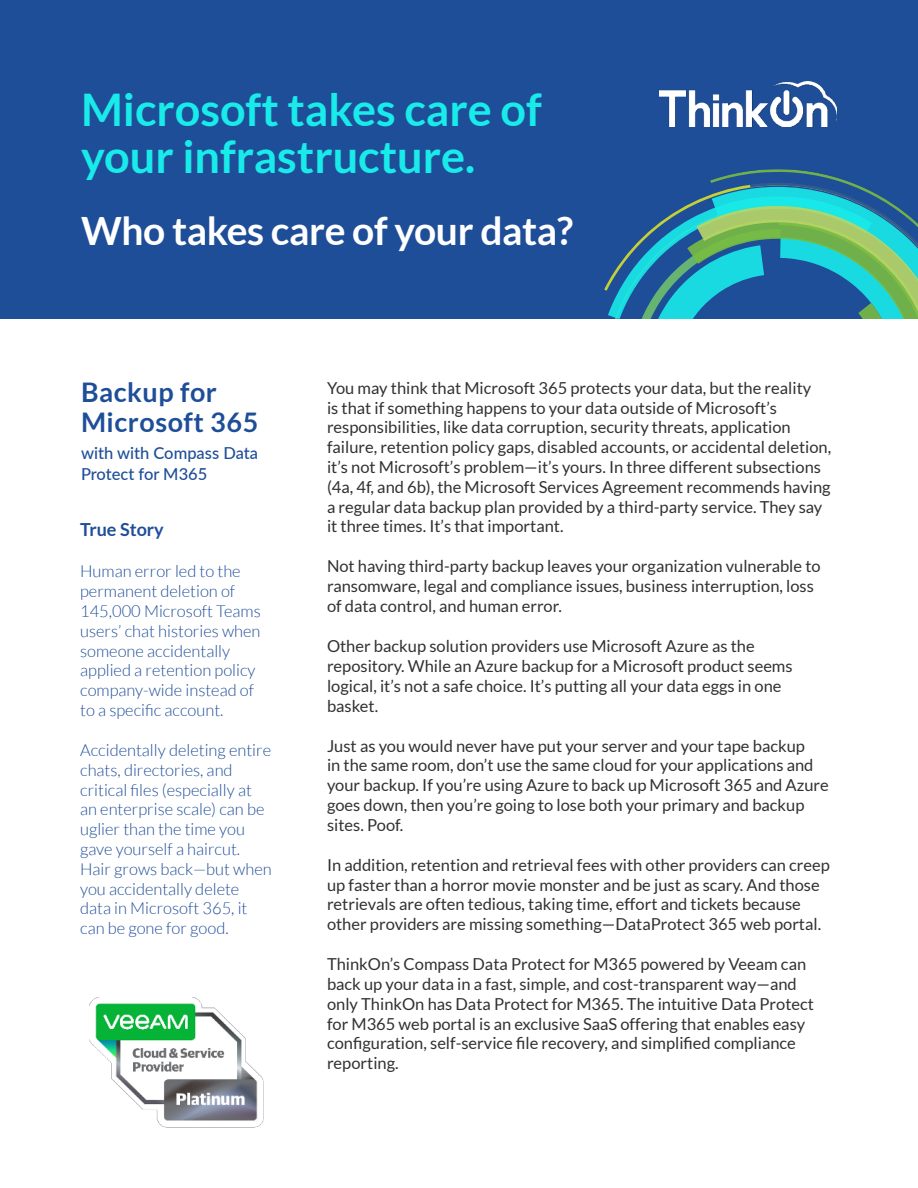
<style>
.page{position:relative;width:918px;height:1188px;background:#fff}
.page>*{position:absolute;margin:0;border:0;box-sizing:border-box;transform-origin:0 0}
.t1{font:700 45px/46.5px "Lato";color:#19eaea}
.t2{font:700 39px "Lato";letter-spacing:-.01em;color:#fff}
.t3{font:700 27px/30px "Lato";letter-spacing:.02em;color:#1f4e99}
.t4{font:700 18px "Lato";color:#1f4e99}
.t5{font:16.5px/19.8px "Lato";color:#333032}
.t6{font:300 16.5px/19.8px "Lato";color:#1f4e99}
.t7{font:500 16.5px/21.6px "Lato";color:#1f4e99}
</style>
<div class="page">
<div style="left:0;top:0;width:918px;height:319px;background:#1f4e99"></div>
<svg style="left:605px;top:169px;width:313px;height:150px"></svg>
<img style="left:659px;top:81px;width:177px;height:45px">
<img style="left:89px;top:998px;width:175px;height:130px">
<h1 class="t1" style="left:81px;top:89px;width:462px">Microsoft takes care of your infrastructure.</h1>
<h2 class="t2" style="left:81px;top:214px;width:494px">Who takes care of your data?</h2>
<h3 class="t3" style="left:81px;top:379px;width:179px">Backup for<br>Microsoft 365</h3>
<p class="t7" style="left:81px;top:443px;width:179px">with with Compass Data<br>Protect for M365</p>
<p class="t4" style="left:80px;top:522px;width:85px">True Story</p>
<p class="t6" style="left:80px;top:563px;width:182px">Human error led to the permanent deletion of<br>145,000 Microsoft Teams users’ chat histories when someone accidentally applied a retention policy company-wide instead of to a speci昀椀c account.</p>
<p class="t6" style="left:80px;top:741px;width:193px">Accidentally deleting entire chats, directories, and critical 昀椀les (especially at an enterprise scale) can be uglier than the time you gave yourself a haircut.<br>Hair grows back—but when you accidentally delete data in Microsoft 365, it can be gone for good.</p>
<p class="t5" style="left:327px;top:379px;width:506px">You may think that Microsoft 365 protects your data, but the reality<br>is that if something happens to your data outside of Microsoft’s responsibilities, like data corruption, security threats, application failure, retention policy gaps, disabled accounts, or accidental deletion, it’s not Microsoft’s problem—it’s yours. In three different subsections (4a, 4f, and 6b), the Microsoft Services Agreement recommends having a regular data backup plan provided by a third-party service. They say it three times. It’s that important.</p>
<p class="t5" style="left:327px;top:558px;width:495px">Not having third-party backup leaves your organization vulnerable to ransomware, legal and compliance issues, business interruption, loss of data control, and human error.</p>
<p class="t5" style="left:327px;top:637px;width:467px">Other backup solution providers use Microsoft Azure as the repository. While an Azure backup for a Microsoft product seems logical, it’s not a safe choice. It’s putting all your data eggs in one basket.</p>
<p class="t5" style="left:327px;top:737px;width:503px">Just as you would never have put your server and your tape backup<br>in the same room, don’t use the same cloud for your applications and your backup. If you’re using Azure to back up Microsoft 365 and Azure goes down, then you’re going to lose both your primary and backup sites. Poof.</p>
<p class="t5" style="left:327px;top:856px;width:504px">In addition, retention and retrieval fees with other providers can creep up faster than a horror movie monster and be just as scary. And those retrievals are often tedious, taking time, effort and tickets because other providers are missing something—DataProtect 365 web portal.</p>
<p class="t5" style="left:327px;top:955px;width:489px">ThinkOn’s Compass Data Protect for M365 powered by Veeam can back up your data in a fast, simple, and cost-transparent way—and only ThinkOn has Data Protect for M365. The intuitive Data Protect for M365 web portal is an exclusive SaaS offering that enables easy con昀椀guration, self-service 昀椀le recovery, and simpli昀椀ed compliance reporting.</p>
</div>
